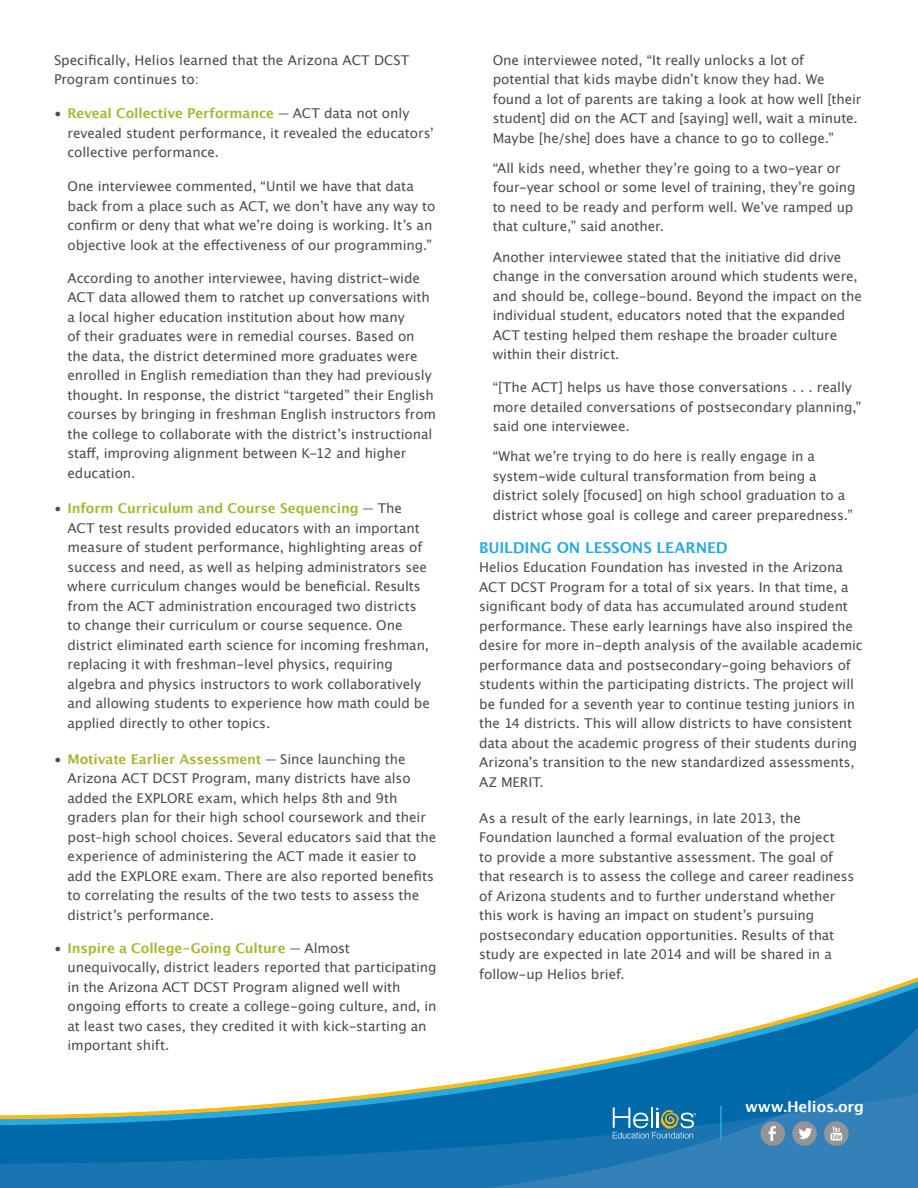
<style>
.page{position:relative;width:918px;height:1188px;background:#fff}
.page>*{position:absolute;margin:0;border:0;box-sizing:border-box;transform-origin:0 0}
.t1{font:700 15px "Lucida Grande";letter-spacing:-.01em;color:#27aae1}
.t2{font:700 15px "Lucida Grande";letter-spacing:-.01em;color:#fff}
.t3{font:13.5px/19.5px "Lucida Grande";letter-spacing:-.005em;color:#4d4d4f}
.s1{font-weight:700;color:#a9b533}
</style>
<div class="page">
<svg style="left:0;top:1128px;width:918px;height:60px;background:#1974b1"></svg>
<svg style="left:0;top:1121px;width:918px;height:7px;background:#0c72b0"></svg>
<svg style="left:0;top:977px;width:918px;height:144px"></svg>
<hr style="left:651px;top:1107px;width:2px;height:21px;background:#fff">
<svg style="left:613px;top:1108px;width:83px;height:31px;background:#458cb3"></svg>
<hr style="left:720px;top:1106px;width:2px;height:34px;background:#27aae1">
<div style="left:761px;top:1121px;width:24px;height:25px;background:#939598;border-radius:50%"></div>
<div style="left:792px;top:1121px;width:25px;height:25px;background:#939598;border-radius:50%"></div>
<svg style="left:799px;top:1128px;width:13px;height:11px"></svg>
<div style="left:824px;top:1121px;width:25px;height:25px;background:#939598;border-radius:50%"></div>
<svg style="left:769px;top:1126px;width:7px;height:15px"></svg>
<svg style="left:830px;top:1127px;width:12px;height:14px"></svg>
<p class="t3" style="left:54px;top:50px;width:357px">Specifically, Helios learned that the Arizona ACT DCST<br>Program continues to:</p>
<p class="t3" style="left:68px;top:104px;width:368px;text-indent:-14px">• <span class="s1">Reveal Collective Performance</span> — ACT data not only revealed student performance, it revealed the educators’ collective performance.</p>
<p class="t3" style="left:68px;top:177px;width:369px">One interviewee commented, “Until we have that data back from a place such as ACT, we don’t have any way to confirm or deny that what we’re doing is working. It’s an objective look at the effectiveness of our programming.”</p>
<p class="t3" style="left:68px;top:268px;width:370px">According to another interviewee, having district-wide ACT data allowed them to ratchet up conversations with a local higher education institution about how many<br>of their graduates were in remedial courses. Based on the data, the district determined more graduates were enrolled in English remediation than they had previously thought. In response, the district “targeted” their English courses by bringing in freshman English instructors from the college to collaborate with the district’s instructional staff, improving alignment between K-12 and higher education.</p>
<p class="t3" style="left:68px;top:499px;width:364px;text-indent:-13px">• <span class="s1">Inform Curriculum and Course Sequencing</span> — The ACT test results provided educators with an important measure of student performance, highlighting areas of success and need, as well as helping administrators see where curriculum changes would be beneficial. Results from the ACT administration encouraged two districts to change their curriculum or course sequence. One district eliminated earth science for incoming freshman, replacing it with freshman-level physics, requiring algebra and physics instructors to work collaboratively and allowing students to experience how math could be applied directly to other topics.</p>
<p class="t3" style="left:68px;top:749px;width:370px;text-indent:-13px">• <span class="s1">Motivate Earlier Assessment</span> — Since launching the Arizona ACT DCST Program, many districts have also added the EXPLORE exam, which helps 8th and 9th graders plan for their high school coursework and their post–high school choices. Several educators said that the experience of administering the ACT made it easier to add the EXPLORE exam. There are also reported benefits to correlating the results of the two tests to assess the district’s performance.</p>
<p class="t3" style="left:68px;top:938px;width:371px;text-indent:-14px">• <span class="s1">Inspire a College-Going Culture</span> — Almost unequivocally, district leaders reported that participating in the Arizona ACT DCST Program aligned well with ongoing efforts to create a college-going culture, and, in at least two cases, they credited it with kick-starting an important shift.</p>
<p class="t3" style="left:493px;top:50px;width:370px">One interviewee noted, “It really unlocks a lot of potential that kids maybe didn’t know they had. We found a lot of parents are taking a look at how well [their student] did on the ACT and [saying] well, wait a minute.<br>Maybe [he/she] does have a chance to go to college.”</p>
<p class="t3" style="left:493px;top:158px;width:364px">“All kids need, whether they’re going to a two-year or four-year school or some level of training, they’re going to need to be ready and perform well. We’ve ramped up that culture,” said another.</p>
<p class="t3" style="left:493px;top:247px;width:371px">Another interviewee stated that the initiative did drive change in the conversation around which students were, and should be, college-bound. Beyond the impact on the individual student, educators noted that the expanded ACT testing helped them reshape the broader culture within their district.</p>
<p class="t3" style="left:493px;top:378px;width:370px">“[The ACT] helps us have those conversations . . . really more detailed conversations of postsecondary planning,” said one interviewee.</p>
<p class="t3" style="left:493px;top:447px;width:362px">“What we’re trying to do here is really engage in a system-wide cultural transformation from being a district solely [focused] on high school graduation to a district whose goal is college and career preparedness.”</p>
<p class="t1" style="left:479px;top:535px;width:250px">BUILDING ON LESSONS LEARNED</p>
<p class="t3" style="left:479px;top:558px;width:385px">Helios Education Foundation has invested in the Arizona ACT DCST Program for a total of six years. In that time, a significant body of data has accumulated around student performance. These early learnings have also inspired the desire for more in-depth analysis of the available academic performance data and postsecondary-going behaviors of students within the participating districts. The project will be funded for a seventh year to continue testing juniors in the 14 districts. This will allow districts to have consistent data about the academic progress of their students during Arizona’s transition to the new standardized assessments, AZ MERIT.</p>
<p class="t3" style="left:479px;top:808px;width:377px">As a result of the early learnings, in late 2013, the Foundation launched a formal evaluation of the project<br>to provide a more substantive assessment. The goal of that research is to assess the college and career readiness of Arizona students and to further understand whether this work is having an impact on student’s pursuing postsecondary education opportunities. Results of that study are expected in late 2014 and will be shared in a follow-up Helios brief.</p>
<p class="t2" style="left:745px;top:1094px;width:120px">www.Helios.org</p>
</div>
